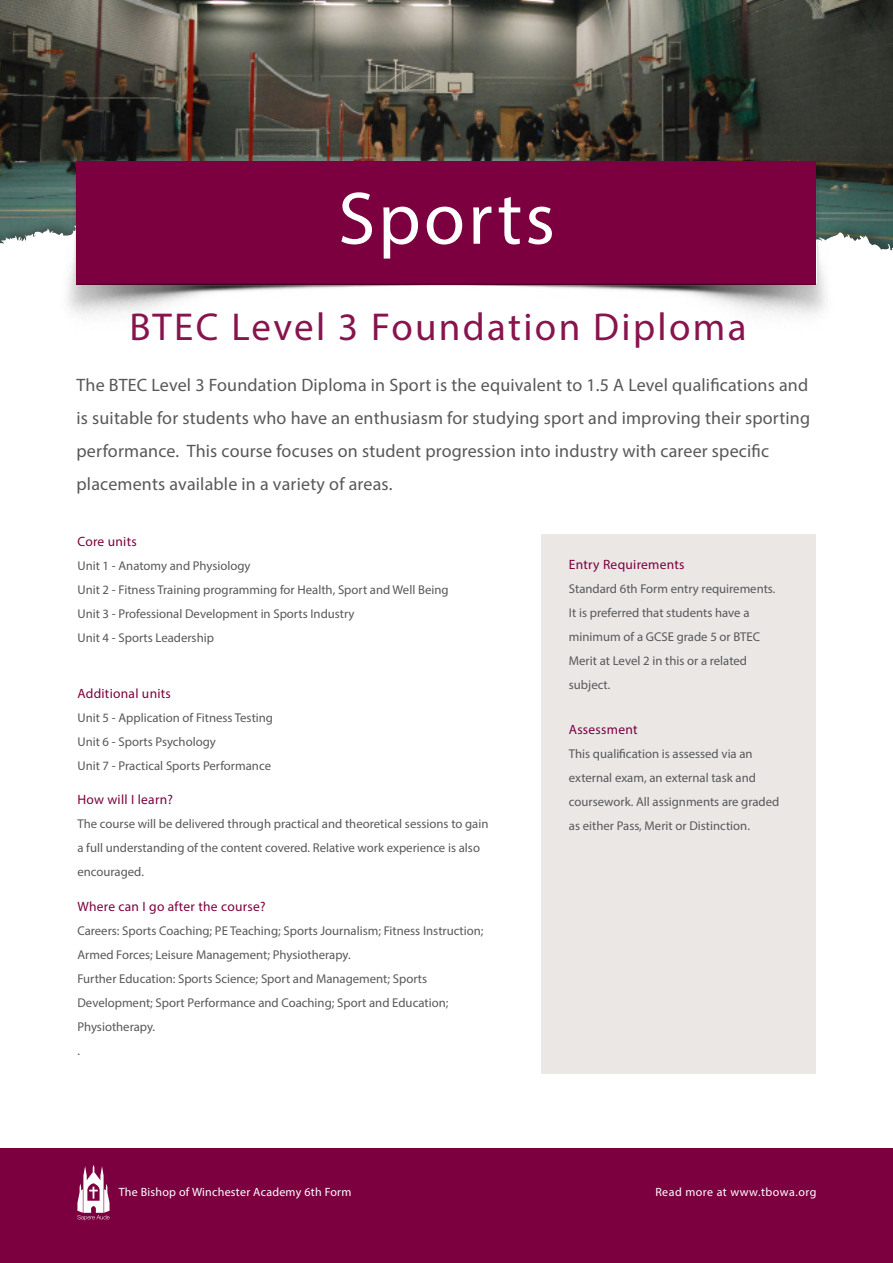
<style>
.page{position:relative;width:893px;height:1263px;background:#fff}
.page>*{position:absolute;margin:0;border:0;box-sizing:border-box;transform-origin:0 0}
.t1{font:75px "Myriad Pro";letter-spacing:.04em;color:#fff}
.t2{font:39px "Myriad Pro";letter-spacing:.06em;color:#87144d}
.t3{font:18px/33px "Myriad Pro";letter-spacing:.01em;color:#57585a}
.t4{font:13.5px "Myriad Pro";letter-spacing:.02em;color:#7c0040}
.t5{font:12.75px/24px "Myriad Pro";color:#57585a}
.t6{font:12px "Myriad Pro";letter-spacing:.02em;color:#fff}
.t7{font:12px "Myriad Pro";letter-spacing:.04em;color:#fff}
</style>
<div class="page">
<img style="left:0;top:0;width:893px;height:162px">
<img style="left:0;top:153px;width:488px;height:163px">
<img style="left:405px;top:162px;width:488px;height:154px">
<div style="left:542px;top:534px;width:274px;height:540px;background:#eae7e5"></div>
<div style="left:0;top:1149px;width:893px;height:114px;background:#7c0040"></div>
<svg style="left:77px;top:1165px;width:33px;height:55px"></svg>
<p class="t1" style="left:338px;top:172px;width:218px">Sports</p>
<p class="t2" style="left:129px;top:303px;width:619px">BTEC Level 3 Foundation Diploma</p>
<p class="t3" style="left:77px;top:368px;width:735px">The BTEC Level 3 Foundation Diploma in Sport is the equivalent to 1.5 A Level qualifications and is suitable for students who have an enthusiasm for studying sport and improving their sporting performance. This course focuses on student progression into industry with career specific placements available in a variety of areas.</p>
<p class="t4" style="left:77px;top:533px;width:61px">Core units</p>
<p class="t5" style="left:77px;top:554px;width:175px">Unit 1 - Anatomy and Physiology</p>
<p class="t5" style="left:77px;top:578px;width:373px">Unit 2 - Fitness Training programming for Health, Sport and Well Being</p>
<p class="t5" style="left:77px;top:602px;width:279px">Unit 3 - Professional Development in Sports Industry</p>
<p class="t5" style="left:77px;top:626px;width:138px">Unit 4 - Sports Leadership</p>
<p class="t4" style="left:77px;top:685px;width:95px">Additional units</p>
<p class="t5" style="left:77px;top:705px;width:197px">Unit 5 - Application of Fitness Testing</p>
<p class="t5" style="left:77px;top:729px;width:140px">Unit 6 - Sports Psychology</p>
<p class="t5" style="left:77px;top:753px;width:195px">Unit 7 - Practical Sports Performance</p>
<p class="t4" style="left:77px;top:791px;width:97px">How will I learn?</p>
<p class="t5" style="left:77px;top:812px;width:413px">The course will be delivered through practical and theoretical sessions to gain a full understanding of the content covered. Relative work experience is also encouraged.</p>
<p class="t4" style="left:77px;top:898px;width:190px">Where can I go after the course?</p>
<p class="t5" style="left:77px;top:918px;width:408px">Careers: Sports Coaching; PE Teaching; Sports Journalism; Fitness Instruction;<br>Armed Forces; Leisure Management; Physiotherapy.</p>
<p class="t5" style="left:77px;top:966px;width:372px">Further Education: Sports Science; Sport and Management; Sports<br>Development; Sport Performance and Coaching; Sport and Education;<br>Physiotherapy.</p>
<p class="t5" style="left:77px;top:1038px;width:4px">.</p>
<p class="t4" style="left:569px;top:556px;width:117px">Entry Requirements</p>
<p class="t5" style="left:569px;top:576px;width:208px">Standard 6th Form entry requirements.</p>
<p class="t5" style="left:569px;top:600px;width:193px">It is preferred that students have a minimum of a GCSE grade 5 or BTEC<br>Merit at Level 2 in this or a related subject.</p>
<p class="t4" style="left:569px;top:721px;width:70px">Assessment</p>
<p class="t5" style="left:569px;top:741px;width:212px">This qualification is assessed via an external exam, an external task and coursework. All assignments are graded as either Pass, Merit or Distinction.</p>
<p class="t6" style="left:119px;top:1185px;width:234px">The Bishop of Winchester Academy 6th Form</p>
<p class="t7" style="left:655px;top:1184px;width:163px">Read more at www.tbowa.org</p>
</div>
